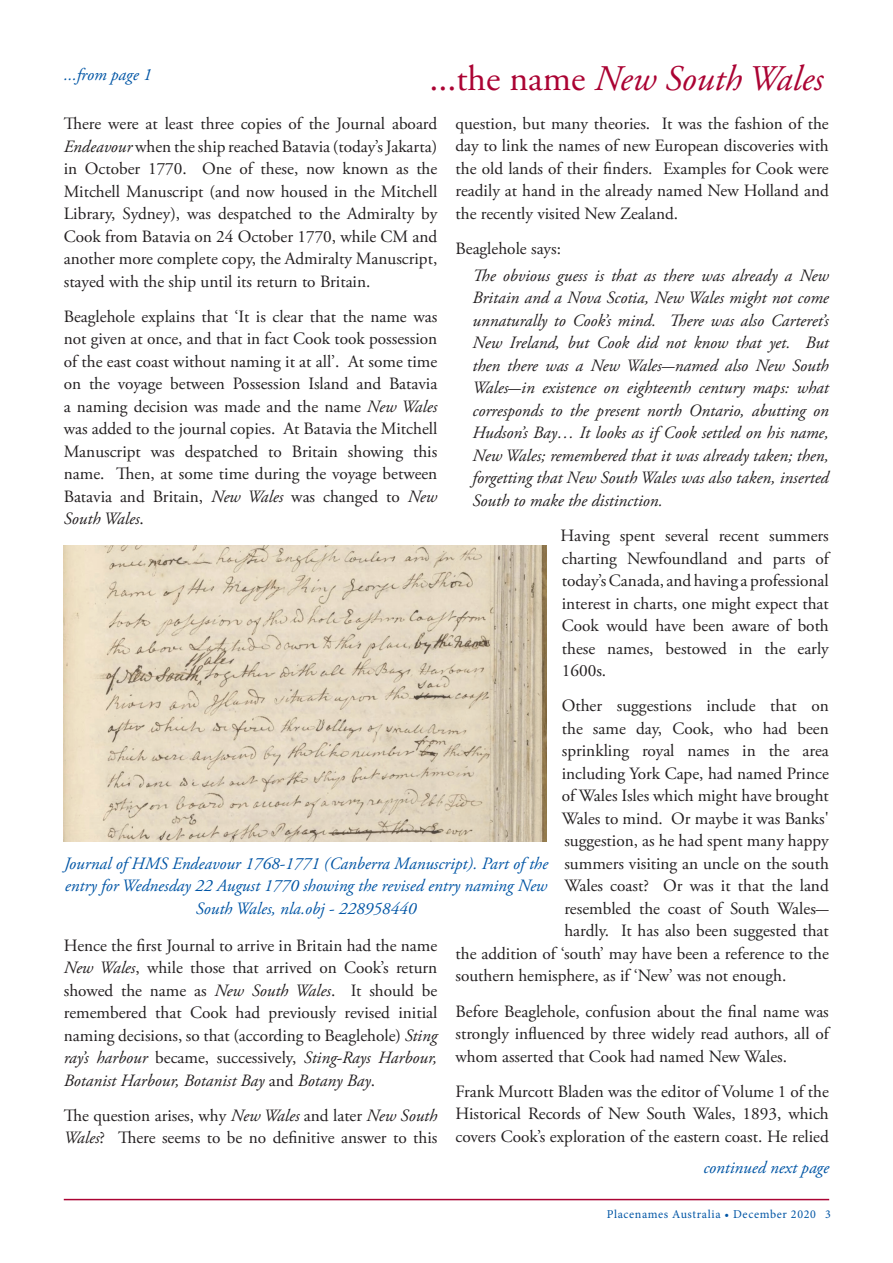
<style>
.page{position:relative;width:893px;height:1263px;background:#fff}
.page>*{position:absolute;margin:0;border:0;box-sizing:border-box;transform-origin:0 0}
.t1{font:italic 36px "Adobe Garamond Pro";color:#ab0333}
.t2{font:17.25px/22.5px "Adobe Garamond Pro";color:#231f20;text-align:justify}
.t3{font:italic 17.25px/22.5px "Adobe Garamond Pro";color:#231f20;text-align:justify}
.t4{font:italic 17.25px/22.5px "Adobe Garamond Pro";color:#0155a5;text-align:center}
.t5{font:12px "Minion Pro";letter-spacing:.05em;color:#0155a5}
.s1{font-style:normal}
.s2{font-style:italic}
</style>
<div class="page">
<hr style="left:64px;top:1199px;width:765px;height:1px;background:#ab0333">
<img style="left:64px;top:545px;width:483px;height:296px">
<h1 class="t1" style="left:429px;top:57px;width:395px"><span class="s1">...the name</span> New South Wales</h1>
<p class="t2" style="left:64px;top:113px;width:375px">There were at least three copies of the Journal aboard <span class="s2">Endeavour</span> when the ship reached Batavia (today’s Jakarta) in October 1770. One of these, now known as the Mitchell Manuscript (and now housed in the Mitchell Library, Sydney), was despatched to the Admiralty by Cook from Batavia on 24 October 1770, while CM and another more complete copy, the Admiralty Manuscript, stayed with the ship until its return to Britain.</p>
<p class="t2" style="left:64px;top:306px;width:375px">Beaglehole explains that ‘It is clear that the name was not given at once, and that in fact Cook took possession of the east coast without naming it at all’. At some time on the voyage between Possession Island and Batavia a naming decision was made and the name <span class="s2">New Wales </span>was added to the journal copies. At Batavia the Mitchell Manuscript was despatched to Britain showing this name. Then, at some time during the voyage between Batavia and Britain, <span class="s2">New Wales</span> was changed to <span class="s2">New South Wales</span>.</p>
<p class="t4" style="left:64px;top:64px;width:89px">...from page 1</p>
<p class="t2" style="left:455px;top:113px;width:375px">question, but many theories. It was the fashion of the day to link the names of new European discoveries with the old lands of their finders. Examples for Cook were readily at hand in the already named New Holland and the recently visited New Zealand.</p>
<p class="t2" style="left:455px;top:238px;width:107px">Beaglehole says:</p>
<p class="t3" style="left:472px;top:265px;width:358px">The obvious guess is that as there was already a New Britain and a Nova Scotia, New Wales might not come unnaturally to Cook’s mind. There was also Carteret’s New Ireland, but Cook did not know that yet. But then there was a New Wales<span class="s1">-</span>named also New South Wales<span class="s1">-</span>in existence on eighteenth century maps: what corresponds to the present north Ontario, abutting on Hudson’s Bay… It looks as if Cook settled on his name, New Wales; remembered that it was already taken; then, forgetting that New South Wales was also taken, inserted South to make the distinction.</p>
<p class="t2" style="left:560px;top:525px;width:272px">Having spent several recent summers charting Newfoundland and parts of today’s Canada, and having a professional interest in charts, one might expect that Cook would have been aware of both these names, bestowed in the early 1600s.</p>
<p class="t2" style="left:562px;top:695px;width:268px">Other suggestions include that on</p>
<p class="t2" style="left:562px;top:718px;width:268px">the same day, Cook, who had been</p>
<p class="t2" style="left:562px;top:740px;width:269px">sprinkling royal names in the area</p>
<p class="t2" style="left:562px;top:763px;width:268px">including York Cape, had named Prince</p>
<p class="t2" style="left:562px;top:785px;width:268px">of Wales Isles which might have brought</p>
<p class="t2" style="left:562px;top:808px;width:269px">Wales to mind. Or maybe it was Banks'</p>
<p class="t2" style="left:564px;top:830px;width:266px">suggestion, as he had spent many happy</p>
<p class="t2" style="left:564px;top:853px;width:266px">summers visiting an uncle on the south</p>
<p class="t2" style="left:564px;top:875px;width:266px">Wales coast? Or was it that the land</p>
<p class="t2" style="left:564px;top:898px;width:266px">resembled the coast of South Wales-</p>
<p class="t2" style="left:564px;top:920px;width:266px">hardly. It has also been suggested that</p>
<p class="t2" style="left:455px;top:943px;width:375px">the addition of ‘south’ may have been a reference to the</p>
<p class="t2" style="left:455px;top:965px;width:332px">southern hemisphere, as if ‘New’ was not enough.</p>
<p class="t2" style="left:455px;top:1000px;width:377px">Before Beaglehole, confusion about the final name was strongly influenced by three widely read authors, all of whom asserted that Cook had named New Wales.</p>
<p class="t2" style="left:455px;top:1081px;width:375px">Frank Murcott Bladen was the editor of Volume 1 of the Historical Records of New South Wales, 1893, which covers Cook’s exploration of the eastern coast. He relied</p>
<p class="t4" style="left:703px;top:1157px;width:127px">continued next page</p>
<p class="t4" style="left:64px;top:853px;width:485px">Journal of HMS Endeavour 1768-1771 (Canberra Manuscript). Part of the entry for Wednesday 22 August 1770 showing the revised entry naming New<br>South Wales, nla.obj - 228958440</p>
<p class="t2" style="left:64px;top:934px;width:375px">Hence the first Journal to arrive in Britain had the name <span class="s2">New Wales</span>, while those that arrived on Cook’s return showed the name as <span class="s2">New South Wales</span>. It should be remembered that Cook had previously revised initial naming decisions, so that (according to Beaglehole) <span class="s2">Sting ray’s harbour</span> became, successively, <span class="s2">Sting-Rays Harbour, Botanist Harbour, Botanist Bay</span> and <span class="s2">Botany Bay</span>.</p>
<p class="t2" style="left:64px;top:1105px;width:375px">The question arises, why <span class="s2">New Wales</span> and later <span class="s2">New South<br>Wales</span>? There seems to be no definitive answer to this</p>
<p class="t5" style="left:607px;top:1206px;width:226px">Placenames Australia • December 2020 3</p>
</div>
